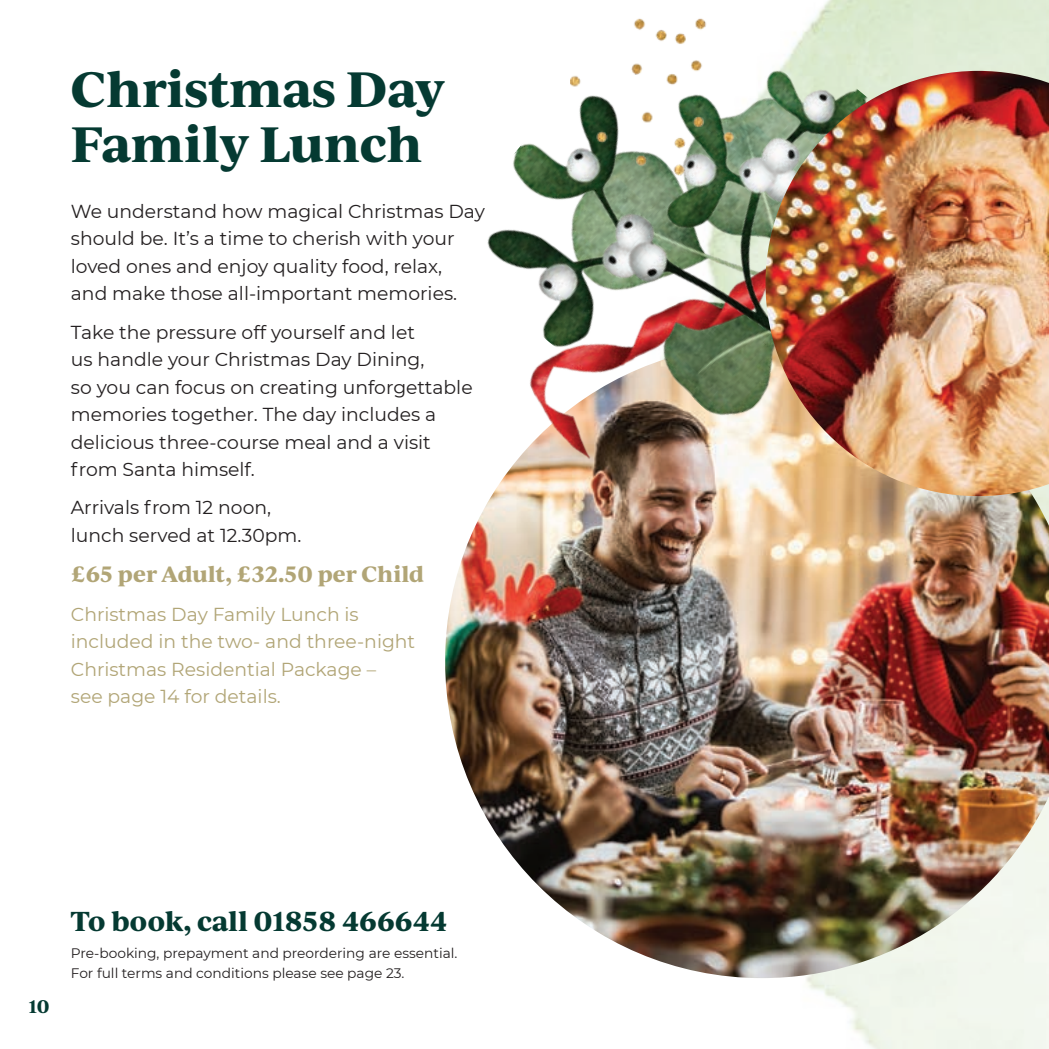
<style>
.page{position:relative;width:1049px;height:1049px;background:#fff}
.page>*{position:absolute;margin:0;border:0;box-sizing:border-box;transform-origin:0 0}
.Page_headers{font:700 47.5px/55px "Ivy Journal";color:#053a32}
.Body_Subs{font:700 26.25px "Ivy Journal";color:#053a32}
.Prices{font:700 21.25px "Ivy Journal";color:#b1a576}
.Bodycopy{font:18.75px/27.5px "Montserrat";color:#231f20}
.Bodycopy-2{font:18.75px/27.5px "Montserrat";color:#b1a576}
.Body_Subs-2{font:700 17.5px "Ivy Journal";color:#053a32}
.Small_print{font:13.75px/20px "Montserrat";color:#231f20}
</style>
<div class="page">
<img style="left:445px;top:478px;width:604px;height:500px">
<img style="left:526px;top:26px;width:523px;height:555px">
<img style="left:487px;top:0;width:475px;height:478px">
<img style="left:765px;top:71px;width:284px;height:425px">
<img style="left:570px;top:0;width:182px;height:179px">
<p class="Page_headers" style="left:71px;top:60px;width:376px">Christmas Day<br>Family Lunch</p>
<p class="Bodycopy" style="left:71px;top:197px;width:416px">We understand how magical Christmas Day should be. It’s a time to cherish with your loved ones and enjoy quality food, relax,<br>and make those all-important memories.</p>
<p class="Bodycopy" style="left:71px;top:317px;width:403px">Take the pressure off yourself and let<br>us handle your Christmas Day Dining,<br>so you can focus on creating unforgettable memories together. The day includes a delicious three-course meal and a visit from Santa himself.</p>
<p class="Bodycopy" style="left:71px;top:493px;width:232px">Arrivals from 12 noon, lunch served at 12.30pm.</p>
<p class="Prices" style="left:71px;top:558px;width:355px">£65 per Adult, £32.50 per Child</p>
<p class="Bodycopy-2" style="left:71px;top:599px;width:346px">Christmas Day Family Lunch is included in the two- and three-night<br>Christmas Residential Package –<br>see page 14 for details.</p>
<p class="Body_Subs-2" style="left:29px;top:993px;width:23px">10</p>
<p class="Body_Subs" style="left:71px;top:901px;width:378px">To book, call 01858 466644</p>
<p class="Small_print" style="left:71px;top:943px;width:388px">Pre-booking, prepayment and preordering are essential.<br>For full terms and conditions please see page 23.</p>
</div>
